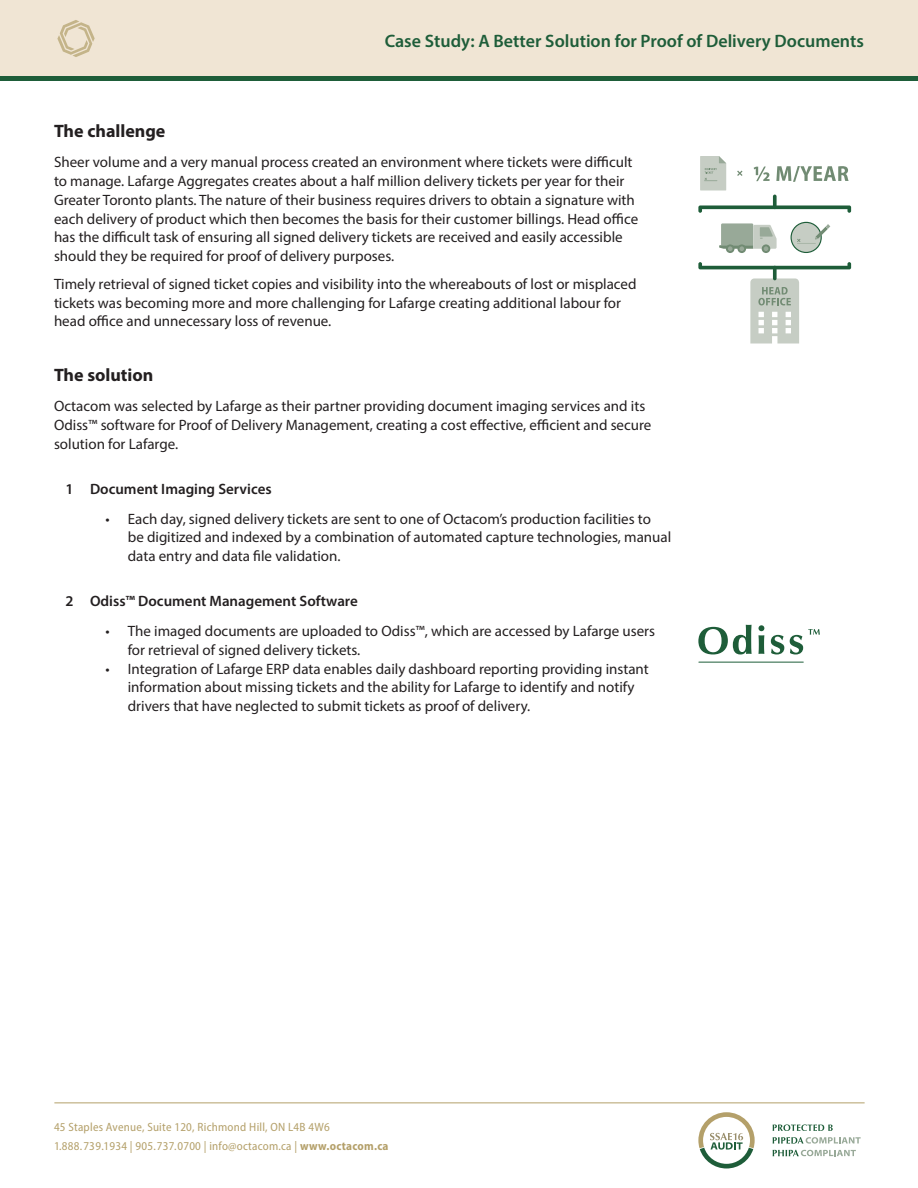
<style>
.page{position:relative;width:918px;height:1188px;background:#fff}
.page>*{position:absolute;margin:0;border:0;box-sizing:border-box;transform-origin:0 0}
.t1{font:600 18px "Myriad Pro";color:#1e5d39}
.t2{font:700 18px "Myriad Pro";color:#231f20}
.t3{font:15px/18.8px "Myriad Pro";color:#231f20}
.t4{font:600 15px "Myriad Pro";color:#231f20}
.t5{font:semi-condensed 12px "Myriad Pro";letter-spacing:.02em;color:#b4a06a}
.s1{font-weight:700}
</style>
<div class="page">
<div style="left:0;top:0;width:918px;height:76px;background:#f0e5d4"></div>
<hr style="left:54px;top:1103px;width:811px;height:1px;background:#b4a06a">
<svg style="left:773px;top:1124px;width:60px;height:7px"></svg>
<svg style="left:773px;top:1137px;width:88px;height:7px"></svg>
<svg style="left:773px;top:1150px;width:83px;height:6px"></svg>
<svg style="left:698px;top:1112px;width:57px;height:56px"></svg>
<div style="left:0;top:76px;width:918px;height:5px;background:#1e5d39"></div>
<svg style="left:57px;top:20px;width:38px;height:37px"></svg>
<svg style="left:759px;top:625px;width:5px;height:29px"></svg>
<svg style="left:698px;top:625px;width:54px;height:29px"></svg>
<svg style="left:771px;top:635px;width:13px;height:19px"></svg>
<svg style="left:790px;top:629px;width:30px;height:25px"></svg>
<hr style="left:699px;top:662px;width:104px;height:1px;background:#1e5d39">
<svg style="left:698px;top:205px;width:153px;height:8px"></svg>
<svg style="left:773px;top:195px;width:4px;height:14px"></svg>
<svg style="left:754px;top:167px;width:16px;height:14px"></svg>
<svg style="left:776px;top:166px;width:73px;height:16px"></svg>
<svg style="left:700px;top:156px;width:26px;height:34px"></svg>
<svg style="left:737px;top:171px;width:6px;height:5px"></svg>
<svg style="left:698px;top:262px;width:153px;height:7px"></svg>
<div style="left:726px;top:244px;width:8px;height:9px;background:#718b73;border-radius:50%"></div>
<svg style="left:737px;top:244px;width:9px;height:9px"></svg>
<div style="left:762px;top:244px;width:8px;height:9px;background:#718b73;border-radius:50%"></div>
<svg style="left:719px;top:223px;width:58px;height:28px"></svg>
<svg style="left:791px;top:222px;width:39px;height:31px"></svg>
<svg style="left:750px;top:278px;width:49px;height:66px;background:#c6cec5"></svg>
<svg style="left:773px;top:266px;width:4px;height:14px"></svg>
<p class="t1" style="left:385px;top:30px;width:481px">Case Study: A Better Solution for Proof of Delivery Documents</p>
<p class="t2" style="left:54px;top:119px;width:113px">The challenge</p>
<p class="t3" style="left:54px;top:153px;width:580px">Sheer volume and a very manual process created an environment where tickets were difficult</p>
<p class="t3" style="left:54px;top:171px;width:572px">to manage. Lafarge Aggregates creates about a half million delivery tickets per year for their</p>
<p class="t3" style="left:54px;top:190px;width:582px">Greater Toronto plants. The nature of their business requires drivers to obtain a signature with</p>
<p class="t3" style="left:54px;top:209px;width:586px">each delivery of product which then becomes the basis for their customer billings. Head office</p>
<p class="t3" style="left:54px;top:228px;width:570px">has the difficult task of ensuring all signed delivery tickets are received and easily accessible</p>
<p class="t3" style="left:54px;top:246px;width:342px">should they be required for proof of delivery purposes.</p>
<p class="t3" style="left:54px;top:274px;width:584px">Timely retrieval of signed ticket copies and visibility into the whereabouts of lost or misplaced</p>
<p class="t3" style="left:54px;top:293px;width:569px">tickets was becoming more and more challenging for Lafarge creating additional labour for</p>
<p class="t3" style="left:54px;top:312px;width:279px">head office and unnecessary loss of revenue.</p>
<p class="t2" style="left:54px;top:363px;width:101px">The solution</p>
<p class="t3" style="left:54px;top:396px;width:599px">Octacom was selected by Lafarge as their partner providing document imaging services and its<br>Odiss™ software for Proof of Delivery Management, creating a cost effective, efficient and secure solution for Lafarge.</p>
<p class="t4" style="left:66px;top:479px;width:10px">1</p>
<p class="t4" style="left:90px;top:479px;width:183px">Document Imaging Services</p>
<p class="t4" style="left:66px;top:591px;width:10px">2</p>
<p class="t3" style="left:105px;top:509px;width:6px">•</p>
<p class="t3" style="left:128px;top:509px;width:525px">Each day, signed delivery tickets are sent to one of Octacom’s production facilities to</p>
<p class="t3" style="left:128px;top:528px;width:545px">be digitized and indexed by a combination of automated capture technologies, manual</p>
<p class="t3" style="left:128px;top:546px;width:214px">data entry and data file validation.</p>
<p class="t4" style="left:90px;top:591px;width:269px">Odiss™ Document Management Software</p>
<p class="t3" style="left:105px;top:621px;width:6px">•</p>
<p class="t3" style="left:105px;top:659px;width:6px">•</p>
<p class="t3" style="left:128px;top:621px;width:529px">The imaged documents are uploaded to Odiss™, which are accessed by Lafarge users</p>
<p class="t3" style="left:128px;top:640px;width:234px">for retrieval of signed delivery tickets.</p>
<p class="t3" style="left:128px;top:659px;width:523px">Integration of Lafarge ERP data enables daily dashboard reporting providing instant</p>
<p class="t3" style="left:128px;top:678px;width:508px">information about missing tickets and the ability for Lafarge to identify and notify</p>
<p class="t3" style="left:128px;top:696px;width:404px">drivers that have neglected to submit tickets as proof of delivery.</p>
<p class="t5" style="left:54px;top:1120px;width:277px">45 Staples Avenue, Suite 120, Richmond Hill, ON L4B 4W6</p>
<p class="t5" style="left:54px;top:1138px;width:336px">1.888.739.1934 | 905.737.0700 | info@octacom.ca | <span class="s1">www.octacom.ca</span></p>
</div>
